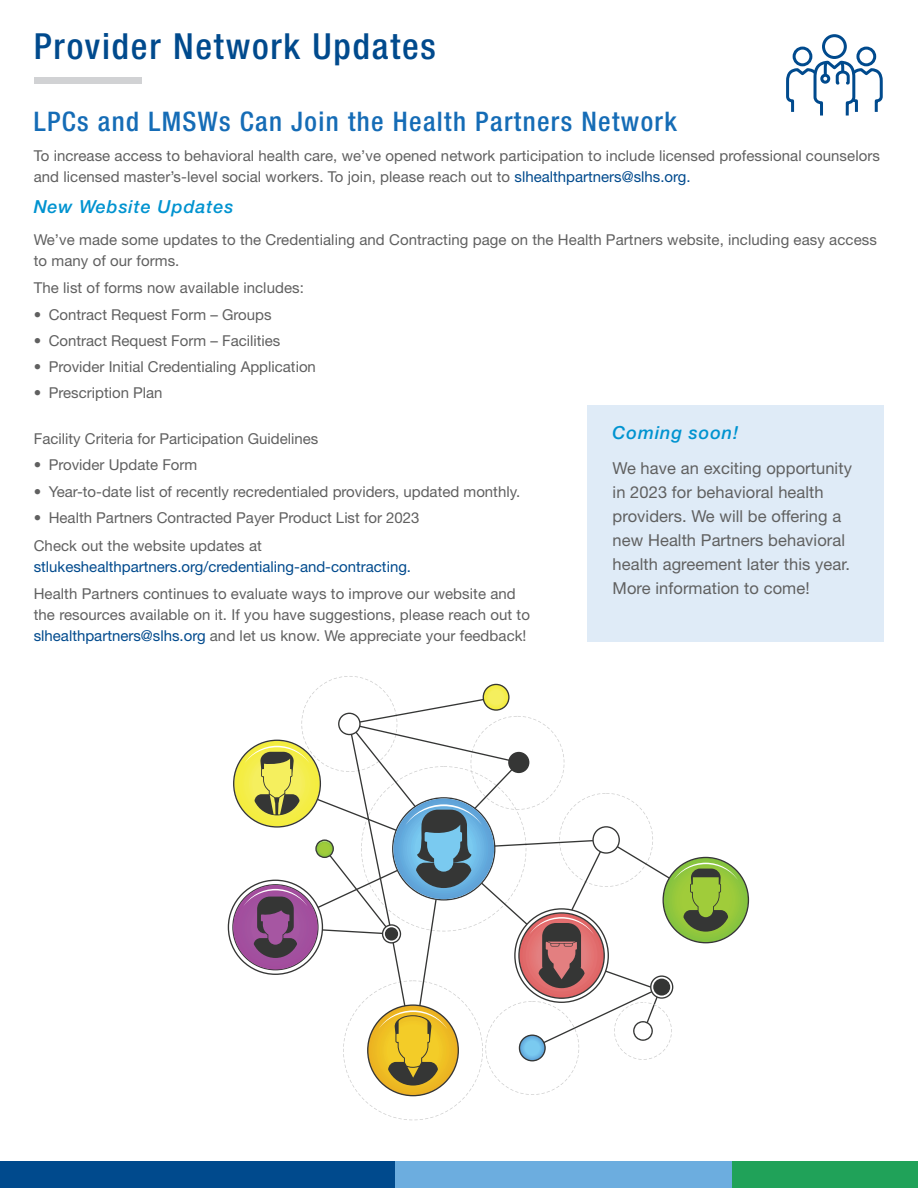
<style>
.page{position:relative;width:918px;height:1188px;background:#fff}
.page>*{position:absolute;margin:0;border:0;box-sizing:border-box;transform-origin:0 0}
.F-Title_-_288_24{font:500 condensed 36px "Helvetica Neue LT Pro";letter-spacing:.05em;color:#004a8d}
.Headline_300{font:500 condensed 27px "Helvetica Neue LT Pro";letter-spacing:.05em;color:#156cb6}
.F-Date_12_Process{font:italic 500 18px "Helvetica Neue LT Pro";letter-spacing:.05em;color:#0093d0}
.N-Body_Copy_10-14_Gr{font:16.5px/24px "Helvetica Neue LT Pro";letter-spacing:.005em;color:#606060}
.N-Body_Copy_10-14_Gr-2{font:15px/21px "Helvetica Neue LT Pro";letter-spacing:.005em;color:#606060}
.F-Bullets{font:15px "Helvetica Neue LT Pro";color:#606060}
.N-Body_Copy_10-14_Gr-3{font:15px/21px "Helvetica Neue LT Pro";color:#004a8d}
.s1{color:#004a8d}
.s2{color:#606060}
</style>
<div class="page">
<div style="left:732px;top:1161px;width:186px;height:27px;background:#20a259"></div>
<div style="left:395px;top:1161px;width:337px;height:27px;background:#6caddf"></div>
<div style="left:0;top:1161px;width:395px;height:27px;background:#004a8d"></div>
<div style="left:34px;top:78px;width:108px;height:6px;background:#d1d2d4"></div>
<div style="left:587px;top:405px;width:297px;height:236px;background:#dfebf7"></div>
<div style="left:822px;top:34px;width:25px;height:25px;border:3px solid #004a8d;border-radius:50%"></div>
<div style="left:856px;top:47px;width:20px;height:19px;border:3px solid #004a8d;border-radius:50%"></div>
<svg style="left:786px;top:58px;width:97px;height:58px"></svg>
<div style="left:793px;top:47px;width:19px;height:19px;border:3px solid #004a8d;border-radius:50%"></div>
<svg style="left:228px;top:676px;width:521px;height:444px"></svg>
<p class="F-Title_-_288_24" style="left:34px;top:25px;width:404px">Provider Network Updates</p>
<p class="Headline_300" style="left:34px;top:106px;width:645px">LPCs and LMSWs Can Join the Health Partners Network</p>
<p class="N-Body_Copy_10-14_Gr-2" style="left:34px;top:145px;width:848px">To increase access to behavioral health care, we’ve opened network participation to include licensed professional counselors and licensed master’s-level social workers. To join, please reach out to <span class="s1">slhealthpartners@slhs.org.</span></p>
<p class="F-Date_12_Process" style="left:34px;top:196px;width:201px">New Website Updates</p>
<p class="N-Body_Copy_10-14_Gr-2" style="left:34px;top:228px;width:845px">We’ve made some updates to the Credentialing and Contracting page on the Health Partners website, including easy access to many of our forms.</p>
<p class="N-Body_Copy_10-14_Gr-2" style="left:34px;top:277px;width:272px">The list of forms now available includes:</p>
<p class="F-Bullets" style="left:34px;top:305px;width:239px">• Contract Request Form – Groups</p>
<p class="F-Bullets" style="left:34px;top:331px;width:248px">• Contract Request Form – Facilities</p>
<p class="F-Bullets" style="left:34px;top:358px;width:284px">• Provider Initial Credentialing Application</p>
<p class="F-Bullets" style="left:34px;top:384px;width:130px">• Prescription Plan</p>
<p class="F-Bullets" style="left:34px;top:430px;width:286px">Facility Criteria for Participation Guidelines</p>
<p class="F-Bullets" style="left:34px;top:456px;width:165px">• Provider Update Form</p>
<p class="F-Bullets" style="left:34px;top:482px;width:488px">• Year-to-date list of recently recredentialed providers, updated monthly.</p>
<p class="F-Bullets" style="left:34px;top:508px;width:387px">• Health Partners Contracted Payer Product List for 2023</p>
<p class="N-Body_Copy_10-14_Gr-3" style="left:34px;top:534px;width:379px"><span class="s2">Check out the website updates at </span>stlukeshealthpartners.org/credentialing-and-contracting.</p>
<p class="N-Body_Copy_10-14_Gr-2" style="left:34px;top:583px;width:498px">Health Partners continues to evaluate ways to improve our website and the resources available on it. If you have suggestions, please reach out to <span class="s1">slhealthpartners@slhs.org</span> and let us know. We appreciate your feedback!</p>
<p class="F-Date_12_Process" style="left:613px;top:422px;width:127px">Coming soon!</p>
<p class="N-Body_Copy_10-14_Gr" style="left:613px;top:456px;width:241px">We have an exciting opportunity in 2023 for behavioral health providers. We will be offering a new Health Partners behavioral health agreement later this year.<br>More information to come!</p>
</div>
